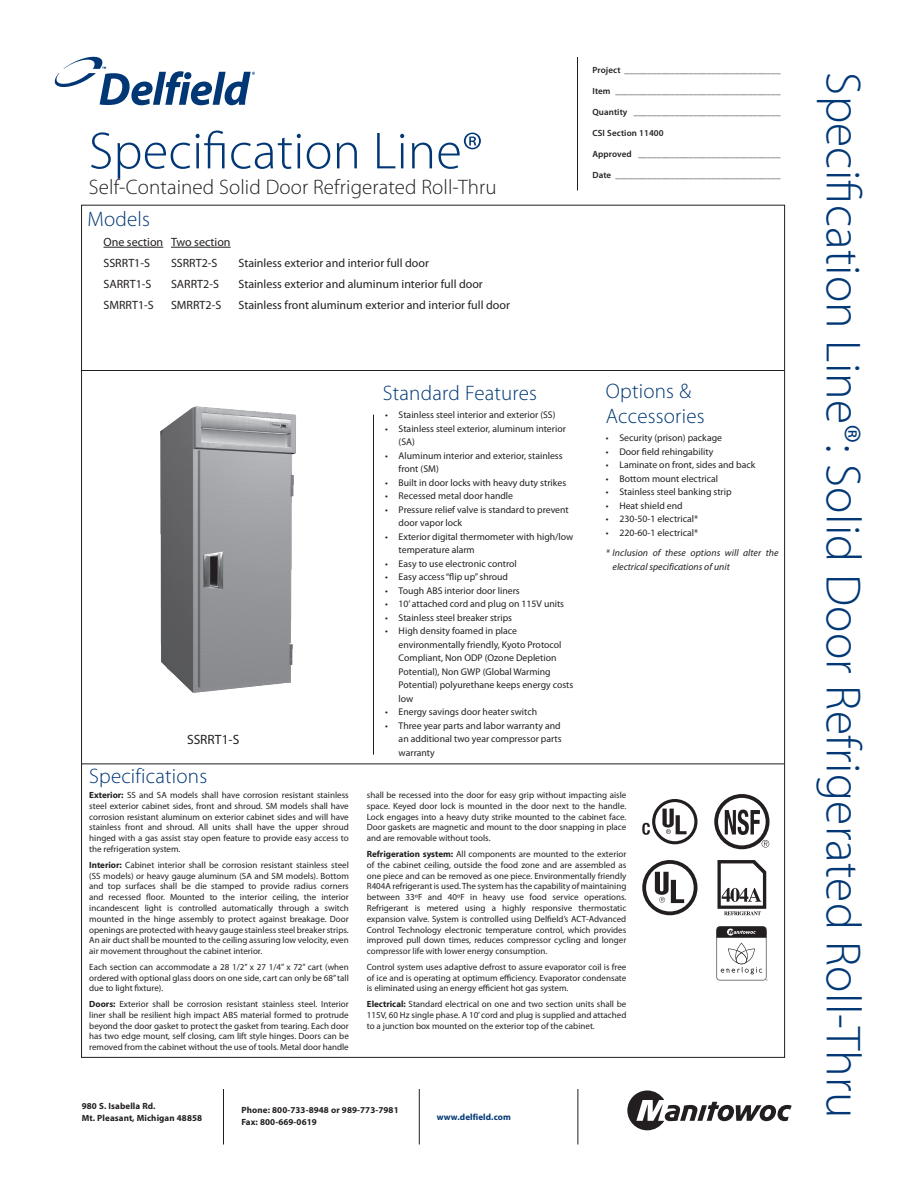
<style>
.page{position:relative;width:918px;height:1188px;background:#fff}
.page>*{position:absolute;margin:0;border:0;box-sizing:border-box;transform-origin:0 0}
.t1{font:300 52.5px "Myriad Pro";letter-spacing:.005em;color:#013775}
.t2{font:300 49.5px "Myriad Pro";letter-spacing:.005em;color:#013775}
.t3{font:300 21px/25.5px "Myriad Pro";letter-spacing:.01em;color:#013775}
.t4{font:300 21px "Myriad Pro";letter-spacing:.005em;color:#231f20}
.t5{font:13.5px "Myriad Pro";color:#231f20}
.t6{font:12px/21px "Myriad Pro";color:#231f20}
.t7{font:9.75px/13.5px "Myriad Pro";color:#231f20}
.t8{font:italic 9.75px/13.5px "Myriad Pro";letter-spacing:.005em;color:#231f20}
.t9{font:9px/10.8px "Myriad Pro";color:#231f20;text-align:justify}
.t10{font:600 9px "Myriad Pro";letter-spacing:.01em;color:#231f20}
.t11{font:700 9px/12px "Myriad Pro";letter-spacing:.01em;color:#231f20}
.t12{font:700 9px "Myriad Pro";letter-spacing:.01em;color:#013775}
.s1{font-weight:700}
</style>
<div class="page">
<hr style="left:81px;top:370px;width:703px;height:1px;background:#231f20">
<hr style="left:82px;top:764px;width:702px;height:1px;background:#231f20">
<hr style="left:373px;top:415px;width:1px;height:340px;background:#231f20">
<hr style="left:577px;top:57px;width:1px;height:133px;background:#231f20">
<hr style="left:223px;top:1089px;width:1px;height:55px;background:#231f20">
<hr style="left:419px;top:1089px;width:1px;height:55px;background:#231f20">
<hr style="left:578px;top:1089px;width:1px;height:55px;background:#231f20">
<hr style="left:104px;top:247px;width:59px;height:1px;background:#231f20">
<hr style="left:171px;top:247px;width:60px;height:1px;background:#231f20">
<div style="left:652px;top:799px;width:46px;height:45px;border:3px solid #231f20;border-radius:50%"></div>
<svg style="left:662px;top:809px;width:25px;height:25px"></svg>
<svg style="left:642px;top:823px;width:8px;height:12px"></svg>
<div style="left:642px;top:860px;width:55px;height:55px;border:4px solid #231f20;border-radius:50%"></div>
<svg style="left:655px;top:872px;width:29px;height:31px"></svg>
<div style="left:714px;top:794px;width:56px;height:55px;border:4px solid #231f20;border-radius:50%"></div>
<svg style="left:725px;top:810px;width:44px;height:38px"></svg>
<svg style="left:717px;top:860px;width:49px;height:55px"></svg>
<svg style="left:716px;top:926px;width:52px;height:55px"></svg>
<img style="left:160px;top:406px;width:136px;height:277px">
<svg style="left:161px;top:662px;width:128px;height:31px"></svg>
<svg style="left:55px;top:57px;width:200px;height:48px"></svg>
<svg style="left:627px;top:1090px;width:165px;height:40px"></svg>
<h1 class="t1" style="left:89px;top:119px;width:395px">Specification Line®</h1>
<h3 class="t4" style="left:89px;top:174px;width:409px">Self-Contained Solid Door Refrigerated Roll-Thru</h3>
<h3 class="t3" style="left:87px;top:206px;width:64px">Models</h3>
<h3 class="t6" style="left:104px;top:231px;width:129px">One section Two section<br>SSRRT1-S</h3>
<h3 class="t6" style="left:171px;top:252px;width:48px">SSRRT2-S</h3>
<h3 class="t6" style="left:238px;top:252px;width:192px">Stainless exterior and interior full door</h3>
<h3 class="t6" style="left:104px;top:273px;width:49px">SARRT1-S</h3>
<h3 class="t6" style="left:171px;top:273px;width:49px">SARRT2-S</h3>
<h3 class="t6" style="left:238px;top:273px;width:246px">Stainless exterior and aluminum interior full door</h3>
<h3 class="t6" style="left:104px;top:294px;width:52px">SMRRT1-S</h3>
<h3 class="t6" style="left:171px;top:294px;width:52px">SMRRT2-S</h3>
<h3 class="t6" style="left:238px;top:294px;width:273px">Stainless front aluminum exterior and interior full door</h3>
<p class="t10" style="left:592px;top:65px;width:190px">Project __________________________________</p>
<p class="t10" style="left:592px;top:86px;width:190px">Item ____________________________________</p>
<p class="t10" style="left:592px;top:107px;width:190px">Quantity ________________________________</p>
<p class="t10" style="left:592px;top:128px;width:73px">CSI Section 11400</p>
<p class="t10" style="left:592px;top:149px;width:190px">Approved _______________________________</p>
<p class="t10" style="left:592px;top:170px;width:190px">Date ____________________________________</p>
<h3 class="t5" style="left:187px;top:731px;width:54px">SSRRT1-S</h3>
<h3 class="t3" style="left:89px;top:763px;width:119px">Specifications</h3>
<p class="t9" style="left:89px;top:789px;width:261px"><span class="s1">Exterior:</span> SS and SA models shall have corrosion resistant stainless steel exterior cabinet sides, front and shroud. SM models shall have corrosion resistant aluminum on exterior cabinet sides and will have stainless front and shroud. All units shall have the upper shroud hinged with a gas assist stay open feature to provide easy access to the refrigeration system.</p>
<p class="t9" style="left:89px;top:859px;width:261px"><span class="s1">Interior:</span> Cabinet interior shall be corrosion resistant stainless steel (SS models) or heavy gauge aluminum (SA and SM models). Bottom and top surfaces shall be die stamped to provide radius corners and recessed floor. Mounted to the interior ceiling, the interior incandescent light is controlled automatically through a switch mounted in the hinge assembly to protect against breakage. Door openings are protected with heavy gauge stainless steel breaker strips.<br>An air duct shall be mounted to the ceiling assuring low velocity, even air movement throughout the cabinet interior.</p>
<p class="t9" style="left:89px;top:961px;width:261px">Each section can accommodate a 28 1/2” x 27 1/4” x 72” cart (when ordered with optional glass doors on one side, cart can only be 68” tall due to light fixture).</p>
<p class="t9" style="left:89px;top:998px;width:261px"><span class="s1">Doors:</span> Exterior shall be corrosion resistant stainless steel. Interior liner shall be resilient high impact ABS material formed to protrude beyond the door gasket to protect the gasket from tearing. Each door has two edge mount, self closing, cam lift style hinges. Doors can be removed from the cabinet without the use of tools. Metal door handle</p>
<h3 class="t3" style="left:383px;top:380px;width:156px">Standard Features</h3>
<h3 class="t3" style="left:606px;top:378px;width:100px">Options &amp;<br>Accessories</h3>
<p class="t7" style="left:385px;top:408px;width:172px">• Stainless steel interior and exterior (SS)</p>
<p class="t7" style="left:399px;top:422px;width:169px;text-indent:-14px">• Stainless steel exterior, aluminum interior (SA)</p>
<p class="t7" style="left:399px;top:449px;width:166px;text-indent:-14px">• Aluminum interior and exterior, stainless front (SM)</p>
<p class="t7" style="left:385px;top:476px;width:183px">• Built in door locks with heavy duty strikes</p>
<p class="t7" style="left:385px;top:489px;width:130px">• Recessed metal door handle</p>
<p class="t7" style="left:399px;top:503px;width:172px;text-indent:-14px">• Pressure relief valve is standard to prevent door vapor lock</p>
<p class="t7" style="left:399px;top:530px;width:176px;text-indent:-14px">• Exterior digital thermometer with high/low temperature alarm</p>
<p class="t7" style="left:385px;top:557px;width:133px">• Easy to use electronic control</p>
<p class="t7" style="left:385px;top:570px;width:125px">• Easy access “flip up” shroud</p>
<p class="t7" style="left:385px;top:584px;width:136px">• Tough ABS interior door liners</p>
<p class="t7" style="left:385px;top:597px;width:181px">• 10’ attached cord and plug on 115V units</p>
<p class="t7" style="left:385px;top:611px;width:128px">• Stainless steel breaker strips</p>
<p class="t7" style="left:399px;top:624px;width:176px;text-indent:-14px">• High density foamed in place environmentally friendly, Kyoto Protocol<br>Compliant, Non ODP (Ozone Depletion<br>Potential), Non GWP (Global Warming<br>Potential) polyurethane keeps energy costs low</p>
<p class="t7" style="left:385px;top:705px;width:154px">• Energy savings door heater switch</p>
<p class="t7" style="left:399px;top:719px;width:165px;text-align:justify;text-indent:-14px">• Three year parts and labor warranty and an additional two year compressor parts warranty</p>
<p class="t7" style="left:606px;top:431px;width:118px">• Security (prison) package</p>
<p class="t7" style="left:606px;top:445px;width:109px">• Door field rehingability</p>
<p class="t7" style="left:606px;top:458px;width:151px">• Laminate on front, sides and back</p>
<p class="t7" style="left:606px;top:472px;width:114px">• Bottom mount electrical</p>
<p class="t7" style="left:606px;top:485px;width:127px">• Stainless steel banking strip</p>
<p class="t7" style="left:606px;top:499px;width:78px">• Heat shield end</p>
<p class="t7" style="left:606px;top:512px;width:94px">• 230-50-1 electrical*</p>
<p class="t7" style="left:606px;top:526px;width:94px">• 220-60-1 electrical*</p>
<p class="t8" style="left:613px;top:546px;width:167px;text-indent:-7px">* Inclusion of these options will alter the electrical specifications of unit</p>
<p class="t9" style="left:367px;top:789px;width:261px">shall be recessed into the door for easy grip without impacting aisle space. Keyed door lock is mounted in the door next to the handle.<br>Lock engages into a heavy duty strike mounted to the cabinet face.<br>Door gaskets are magnetic and mount to the door snapping in place and are removable without tools.</p>
<p class="t9" style="left:367px;top:848px;width:261px"><span class="s1">Refrigeration system:</span> All components are mounted to the exterior of the cabinet ceiling, outside the food zone and are assembled as one piece and can be removed as one piece. Environmentally friendly R404A refrigerant is used. The system has the capability of maintaining between 33ºF and 40ºF in heavy use food service operations.<br>Refrigerant is metered using a highly responsive thermostatic expansion valve. System is controlled using Delfield’s ACT-Advanced Control Technology electronic temperature control, which provides improved pull down times, reduces compressor cycling and longer compressor life with lower energy consumption.</p>
<p class="t9" style="left:367px;top:961px;width:261px">Control system uses adaptive defrost to assure evaporator coil is free of ice and is operating at optimum efficiency. Evaporator condensate is eliminated using an energy efficient hot gas system.</p>
<p class="t9" style="left:367px;top:998px;width:261px"><span class="s1">Electrical:</span> Standard electrical on one and two section units shall be 115V, 60 Hz single phase. A 10’ cord and plug is supplied and attached to a junction box mounted on the exterior top of the cabinet.</p>
<p class="t11" style="left:82px;top:1100px;width:122px">980 S. Isabella Rd.<br>Mt. Pleasant, Michigan 48858</p>
<p class="t11" style="left:242px;top:1104px;width:159px">Phone: 800-733-8948 or 989-773-7981<br>Fax: 800-669-0619</p>
<p class="t12" style="left:437px;top:1111px;width:75px">www.delfield.com</p>
<h2 class="t2" style="left:873px;top:72px;width:1047px;rotate:90deg">Specification Line®: Solid Door Refrigerated Roll-Thru</h2>
</div>
